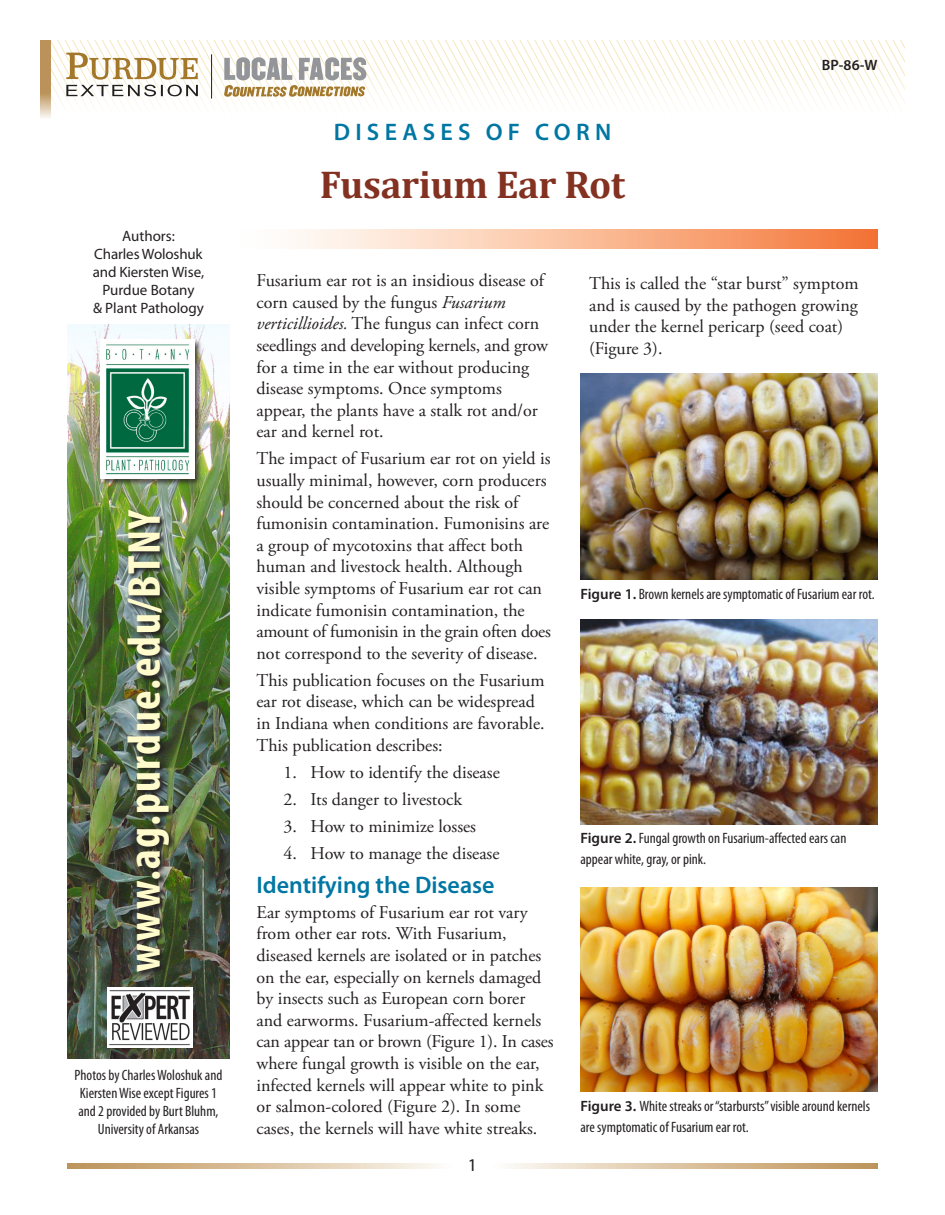
<style>
.page{position:relative;width:945px;height:1215px;background:#fff}
.page>*{position:absolute;margin:0;border:0;box-sizing:border-box;transform-origin:0 0}
.t1{font:700 condensed 46.5px "Myriad Pro";letter-spacing:.03em;color:#fffbcc}
.Corn_Headline_1{font:700 39px "Cambria";letter-spacing:-.01em;color:#833121}
.Subhead_1{font:600 24px "Myriad Pro";color:#0076a3}
.Subhead_1-2{font:600 24px "Myriad Pro";letter-spacing:.22em;color:#0076a3}
.Body_Text{font:18px/21.6px "Adobe Garamond Pro";color:#231f20}
.body_bullets_1{font:18px "Adobe Garamond Pro";color:#231f20}
.t2{font:18px "Myriad Pro";color:#231f20}
.Captions{font:condensed 15px/18px "Myriad Pro";color:#231f20}
.t3{font:15px/18px "Myriad Pro";letter-spacing:-.005em;color:#231f20;text-align:center}
.t4{font:600 15px "Myriad Pro";color:#231f20}
.s1{font-style:italic}
.s2{font-weight:600;font-stretch:normal}
</style>
<div class="page">
<svg style="left:68px;top:1163px;width:369px;height:5px;background:#dac2a0"></svg>
<svg style="left:509px;top:1163px;width:369px;height:5px;background:#dac2a0"></svg>
<svg style="left:51px;top:40px;width:853px;height:69px"></svg>
<svg style="left:224px;top:57px;width:142px;height:40px"></svg>
<svg style="left:66px;top:53px;width:132px;height:43px"></svg>
<hr style="left:211px;top:54px;width:1px;height:45px;background:#231f20">
<img style="left:68px;top:325px;width:162px;height:734px">
<img style="left:107px;top:988px;width:86px;height:59px">
<img style="left:126px;top:508px;width:51px;height:472px">
<div style="left:230px;top:230px;width:648px;height:19px;background:linear-gradient(to right,#fff,#f47839)"></div>
<div style="left:100px;top:339px;width:103px;height:147px;background:#231f20;opacity:.75"></div>
<img style="left:101px;top:340px;width:94px;height:139px">
<svg style="left:40px;top:40px;width:11px;height:78px"></svg>
<img style="left:580px;top:373px;width:298px;height:206px">
<img style="left:580px;top:619px;width:298px;height:206px">
<img style="left:580px;top:887px;width:298px;height:204px">
<p class="t3" style="left:122px;top:227px;width:54px">Authors:</p>
<p class="t3" style="left:93px;top:245px;width:113px">Charles Woloshuk and Kiersten Wise,<br>Purdue Botany<br>&amp; Plant Pathology</p>
<h1 class="t1" style="left:119px;top:972px;width:465px;rotate:-90deg">www.ag.purdue.edu/BTNY</h1>
<p class="Captions" style="left:75px;top:1067px;width:149px;text-align:center">Photos by Charles Woloshuk and<br>Kiersten Wise except Figures 1 and 2 provided by Burt Bluhm,<br>University of Arkansas</p>
<p class="Subhead_1-2" style="left:334px;top:118px;width:279px">DISEASES OF CORN</p>
<p class="Corn_Headline_1" style="left:320px;top:157px;width:307px">Fusarium Ear Rot</p>
<p class="t4" style="left:822px;top:56px;width:57px">BP-86-W</p>
<p class="Body_Text" style="left:256px;top:270px;width:293px">Fusarium ear rot is an insidious disease of corn caused by the fungus <span class="s1">Fusarium verticillioides.</span> The fungus can infect corn seedlings and developing kernels, and grow for a time in the ear without producing disease symptoms. Once symptoms appear, the plants have a stalk rot and/or ear and kernel rot.</p>
<p class="Body_Text" style="left:256px;top:449px;width:296px">The impact of Fusarium ear rot on yield is usually minimal, however, corn producers should be concerned about the risk of fumonisin contamination. Fumonisins are a group of mycotoxins that affect both human and livestock health. Although visible symptoms of Fusarium ear rot can indicate fumonisin contamination, the amount of fumonisin in the grain often does not correspond to the severity of disease.</p>
<p class="Body_Text" style="left:256px;top:670px;width:290px">This publication focuses on the Fusarium ear rot disease, which can be widespread in Indiana when conditions are favorable.<br>This publication describes:</p>
<p class="body_bullets_1" style="left:284px;top:761px;width:218px">1. How to identify the disease</p>
<p class="body_bullets_1" style="left:284px;top:788px;width:180px">2. Its danger to livestock</p>
<p class="body_bullets_1" style="left:284px;top:815px;width:194px">3. How to minimize losses</p>
<p class="body_bullets_1" style="left:284px;top:842px;width:218px">4. How to manage the disease</p>
<p class="Subhead_1" style="left:256px;top:872px;width:240px">Identifying the Disease</p>
<p class="Body_Text" style="left:256px;top:902px;width:299px">Ear symptoms of Fusarium ear rot vary from other ear rots. With Fusarium, diseased kernels are isolated or in patches on the ear, especially on kernels damaged by insects such as European corn borer and earworms. Fusarium-affected kernels can appear tan or brown (Figure 1). In cases where fungal growth is visible on the ear, infected kernels will appear white to pink or salmon-colored (Figure 2). In some cases, the kernels will have white streaks.</p>
<p class="t2" style="left:468px;top:1155px;width:11px">1</p>
<p class="Body_Text" style="left:589px;top:273px;width:271px">This is called the “star burst” symptom and is caused by the pathogen growing under the kernel pericarp (seed coat) (Figure 3).</p>
<p class="Captions" style="left:580px;top:585px;width:296px"><span class="s2">Figure 1.</span> Brown kernels are symptomatic of Fusarium ear rot.</p>
<p class="Captions" style="left:580px;top:828px;width:267px;line-height:21px"><span class="s2">Figure 2.</span> Fungal growth on Fusarium-affected ears can appear white, gray, or pink.</p>
<p class="Captions" style="left:580px;top:1096px;width:291px;line-height:21px"><span class="s2">Figure 3.</span> White streaks or “starbursts” visible around kernels are symptomatic of Fusarium ear rot.</p>
</div>
